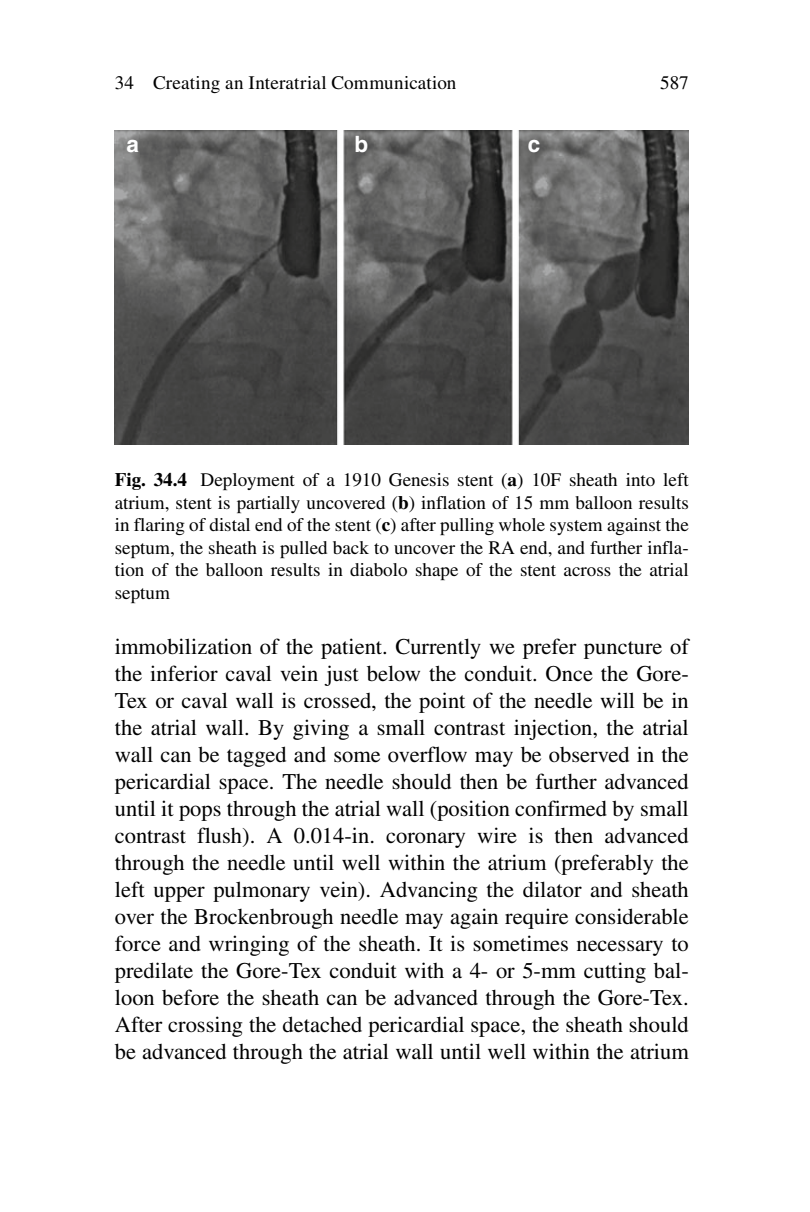
<style>
.page{position:relative;width:810px;height:1212px;background:#fff}
.page>*{position:absolute;margin:0;border:0;box-sizing:border-box;transform-origin:0 0}
.t1{font:22.5px/27px "Nnhvyw Times";color:#000;text-align:justify}
.t2{font:700 22.5px "Lxtctk Helvetica";color:#fff}
.t3{font:19.12px/22.5px "Nnhvyw Times";color:#000;text-align:justify}
.s1{font-family:"Xttrhw Times";font-weight:700}
</style>
<div class="page">
<img style="left:115px;top:130px;width:574px;height:314px">
<p class="t3" style="left:115px;top:73px;width:343px">34 Creating an Interatrial Communication</p>
<p class="t2" style="left:127px;top:130px;width:14px">a</p>
<p class="t2" style="left:354px;top:130px;width:15px">b</p>
<p class="t2" style="left:528px;top:130px;width:14px">c</p>
<p class="t3" style="left:660px;top:73px;width:30px">587</p>
<p class="t3" style="left:115px;top:471px;width:576px"><span class="s1">Fig. 34.4</span> Deployment of a 1910 Genesis stent ( <span class="s1">a</span> ) 10F sheath into left atrium, stent is partially uncovered ( <span class="s1">b</span> ) inflation of 15 mm balloon results in flaring of distal end of the stent ( <span class="s1">c</span> ) after pulling whole system against the septum, the sheath is pulled back to uncover the RA end, and further infla&shy;tion of the balloon results in diabolo shape of the stent across the atrial septum</p>
<p class="t1" style="left:115px;top:635px;width:576px">immobilization of the patient. Currently we prefer puncture of the inferior caval vein just below the conduit. Once the Gore-Tex or caval wall is crossed, the point of the needle will be in the atrial wall. By giving a small contrast injection, the atrial wall can be tagged and some overflow may be observed in the pericardial space. The needle should then be further advanced until it pops through the atrial wall (position confirmed by small contrast flush). A 0.014-in. coronary wire is then advanced through the needle until well within the atrium (preferably the left upper pulmonary vein). Advancing the dilator and sheath over the Brockenbrough needle may again require considerable force and wringing of the sheath. It is sometimes necessary to predilate the Gore-Tex conduit with a 4- or 5-mm cutting bal&shy;loon before the sheath can be advanced through the Gore-Tex.<br>After crossing the detached pericardial space, the sheath should be advanced through the atrial wall until well within the atrium</p>
</div>
